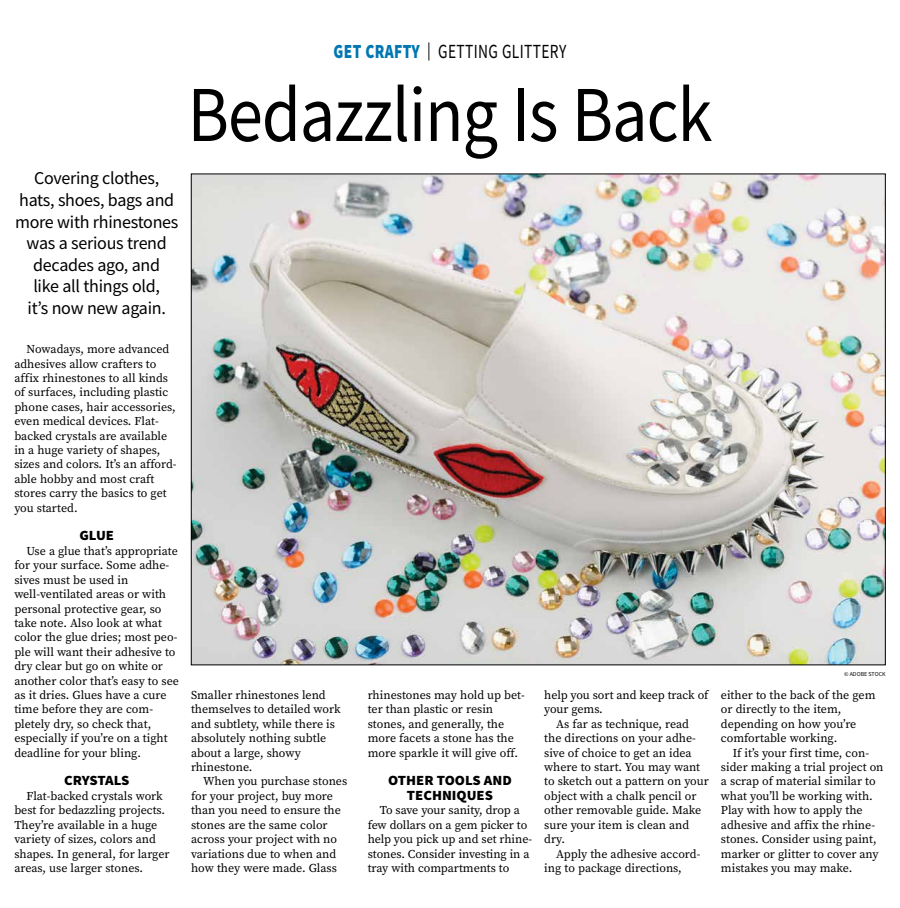
<style>
.page{position:relative;width:900px;height:908px;background:#fff}
.page>*{position:absolute;margin:0;border:0;box-sizing:border-box;transform-origin:0 0}
.t1{font:79.2px "Source Sans Pro";letter-spacing:-.015em;color:#000;scale:.89 1}
.t2{font:20px "Source Sans Pro";letter-spacing:.025em;color:#000;scale:.77 1}
.t3{font:18px/21.6px "Source Sans Pro";letter-spacing:-.015em;color:#000;text-align:center}
.t4{font:900 14px/14.4px "Source Sans Pro";color:#000;text-align:center;scale:1.05 1}
.t5{font:900 14px "Source Sans Pro";letter-spacing:-.02em;color:#000;scale:1.05 1}
.t6{font:12px/14.4px "Source Serif Pro";color:#000}
.t7{font:6px "Source Sans Pro";color:#000}
.s1{font-weight:900;color:#0077b1}
.s2{font-size:18px}
</style>
<div class="page">
<img style="left:193px;top:176px;width:691px;height:487px">
<h3 class="t3" style="left:15px;top:167px;width:165px">Covering clothes, hats, shoes, bags and more with rhinestones was a serious trend decades ago, and<br>like all things old,<br>it’s now new again.</h3>
<p class="t6" style="left:14px;top:342px;width:164px;text-indent:12px">Nowadays, more advanced adhesives allow crafters to affix rhinestones to all kinds of surfaces, including plastic phone cases, hair accessories, even medical devices. Flat&shy;backed crystals are available in a huge variety of shapes, sizes and colors. It’s an afford&shy;able hobby and most craft stores carry the basics to get you started.</p>
<p class="t4" style="left:79px;top:528px;width:35px">GLUE</p>
<p class="t6" style="left:14px;top:543px;width:166px;text-indent:12px">Use a glue that’s appropriate for your surface. Some adhe&shy;sives must be used in well-ventilated areas or with personal protective gear, so take note. Also look at what color the glue dries; most peo&shy;ple will want their adhesive to dry clear but go on white or another color that’s easy to see as it dries. Glues have a cure time before they are com&shy;pletely dry, so check that, especially if you’re on a tight deadline for your bling.</p>
<p class="t5" style="left:64px;top:770px;width:64px">CRYSTALS</p>
<p class="t6" style="left:14px;top:788px;width:157px;text-indent:12px">Flat-backed crystals work best for bedazzling projects.<br>They’re available in a huge variety of sizes, colors and shapes. In general, for larger areas, use larger stones.</p>
<h2 class="t2" style="left:334px;top:39px;width:304px"><span class="s1">GET CRAFTY</span> <span class="s2">|</span> GETTING GLITTERY</h2>
<h1 class="t1" style="left:188px;top:64px;width:591px">Bedazzling Is Back</h1>
<p class="t6" style="left:191px;top:687px;width:151px">Smaller rhinestones lend themselves to detailed work and subtlety, while there is absolutely nothing subtle about a large, showy rhinestone.</p>
<p class="t6" style="left:191px;top:774px;width:158px;text-indent:12px">When you purchase stones for your project, buy more than you need to ensure the stones are the same color across your project with no variations due to when and how they were made. Glass</p>
<p class="t6" style="left:368px;top:687px;width:159px">rhinestones may hold up bet&shy;ter than plastic or resin stones, and generally, the more facets a stone has the more sparkle it will give off.</p>
<p class="t4" style="left:388px;top:773px;width:119px">OTHER TOOLS AND<br>TECHNIQUES</p>
<p class="t6" style="left:368px;top:802px;width:166px;text-indent:12px">To save your sanity, drop a few dollars on a gem picker to help you pick up and set rhine&shy;stones. Consider investing in a tray with compartments to</p>
<p class="t6" style="left:544px;top:687px;width:166px">help you sort and keep track of</p>
<p class="t6" style="left:544px;top:702px;width:60px">your gems.</p>
<p class="t6" style="left:556px;top:716px;width:134px">As far as technique, read</p>
<p class="t6" style="left:544px;top:730px;width:153px">the directions on your adhe-</p>
<p class="t6" style="left:544px;top:745px;width:149px">sive of choice to get an idea</p>
<p class="t6" style="left:544px;top:759px;width:157px">where to start. You may want</p>
<p class="t6" style="left:544px;top:774px;width:166px">to sketch out a pattern on your</p>
<p class="t6" style="left:544px;top:788px;width:154px">object with a chalk pencil or</p>
<p class="t6" style="left:544px;top:802px;width:159px">other removable guide. Make</p>
<p class="t6" style="left:544px;top:817px;width:147px">sure your item is clean and</p>
<p class="t6" style="left:544px;top:831px;width:22px">dry.</p>
<p class="t6" style="left:556px;top:846px;width:146px">Apply the adhesive accord-</p>
<p class="t6" style="left:544px;top:860px;width:139px">ing to package directions,</p>
<p class="t7" style="left:844px;top:669px;width:43px">© ADOBE STOCK</p>
<p class="t6" style="left:721px;top:687px;width:156px">either to the back of the gem or directly to the item, depending on how you’re comfortable working.</p>
<p class="t6" style="left:721px;top:745px;width:164px;text-indent:12px">If it’s your first time, con&shy;sider making a trial project on a scrap of material similar to what you’ll be working with.<br>Play with how to apply the adhesive and affix the rhine&shy;stones. Consider using paint, marker or glitter to cover any mistakes you may make.</p>
</div>
